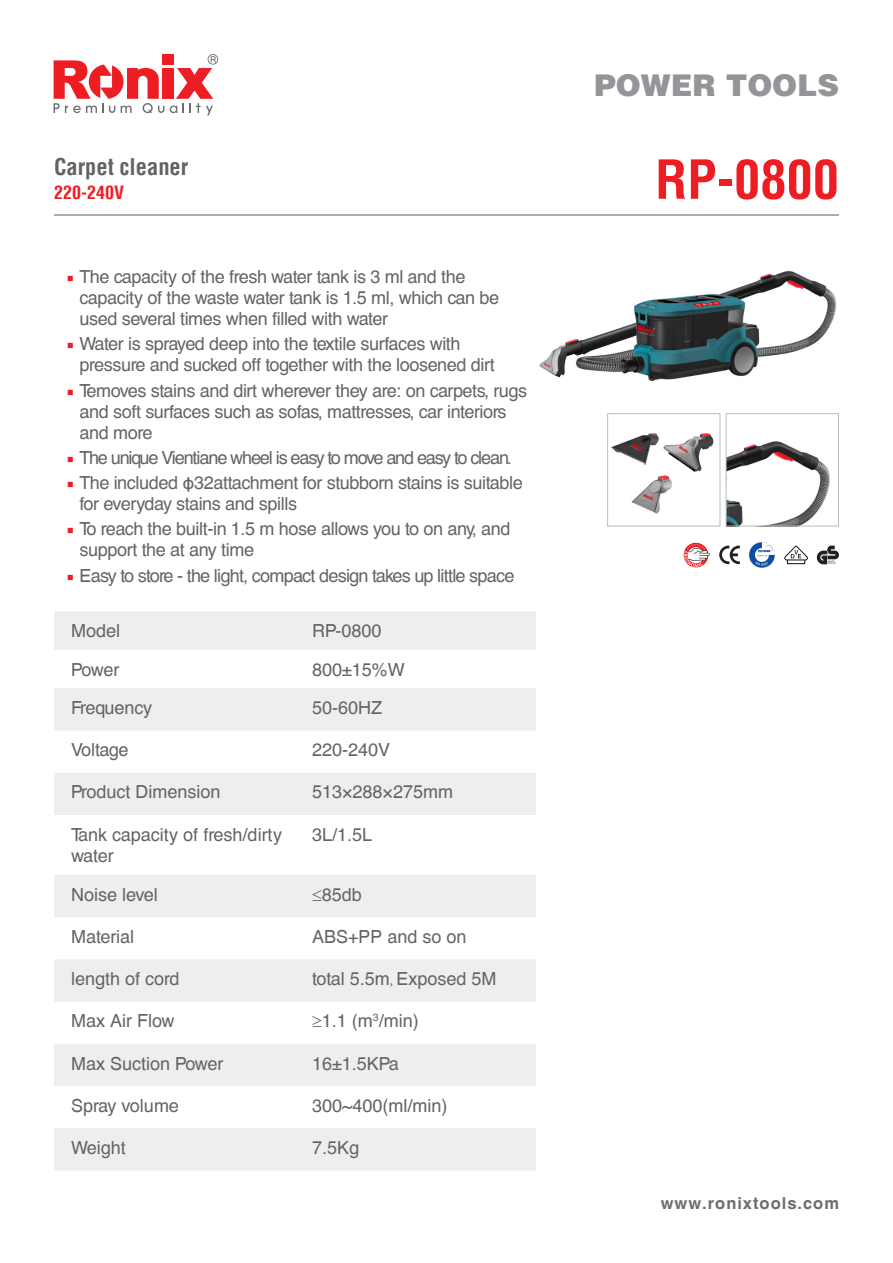
<style>
.page{position:relative;width:893px;height:1263px;background:#fff}
.page>*{position:absolute;margin:0;border:0;box-sizing:border-box;transform-origin:0 0}
.t1{font:700 condensed 52.5px "Helvetica LT";color:#ee1d23}
.t2{font:900 30px "Helvetica LT";color:#939598}
.t3{font:700 condensed 22.5px "Helvetica LT";color:#636366}
.t4{font:18px/21px "Helvetica CE";letter-spacing:-.02em;color:#636366}
.t5{font:18px/21.6px "Helvetica CE";color:#636366}
.t6{font:18px "Helvetica CE";letter-spacing:-.04em;color:#636366}
.t7{font:18px "Helvetica CE";letter-spacing:-.06em;color:#636366}
.t8{font:700 condensed 18px "Helvetica LT";color:#ee1d23}
.t9{font:700 16.5px "Helvetica CE";letter-spacing:.06em;color:#6c6d70}
.s1{font-family:"Minion Pro";color:#ee1d23}
.s2{font-family:"Bahnschrift"}
.s3{font-family:"Adobe Arabic"}
</style>
<div class="page">
<svg style="left:170px;top:54px;width:48px;height:61px"></svg>
<div style="left:162px;top:68px;width:11px;height:31px;background:#ee1d23"></div>
<svg style="left:54px;top:60px;width:110px;height:53px"></svg>
<div style="left:162px;top:54px;width:11px;height:11px;background:#ee1d23"></div>
<svg style="left:54px;top:612px;width:482px;height:558px;fill:#eeeeef"></svg>
<hr style="left:54px;top:214px;width:785px;height:2px;background:#6c6d70">
<img style="left:539px;top:271px;width:297px;height:110px">
<img style="left:611px;top:433px;width:103px;height:81px">
<div style="left:607px;top:413px;width:113px;height:113px;border:1px solid #bcbdc0"></div>
<img style="left:728px;top:441px;width:102px;height:83px">
<div style="left:726px;top:413px;width:113px;height:113px;border:1px solid #bcbdc0"></div>
<svg style="left:749px;top:542px;width:26px;height:26px"></svg>
<svg style="left:719px;top:546px;width:21px;height:18px"></svg>
<svg style="left:683px;top:542px;width:27px;height:26px"></svg>
<svg style="left:817px;top:546px;width:22px;height:18px"></svg>
<svg style="left:784px;top:546px;width:24px;height:18px"></svg>
<p class="t3" style="left:54px;top:152px;width:136px">Carpet cleaner</p>
<p class="t8" style="left:54px;top:181px;width:72px">220-240V</p>
<p class="t4" style="left:80px;top:266px;width:421px;text-indent:-13px"><span class="s1">■</span> The capacity of the fresh water tank is 3 ml and the capacity of the waste water tank is 1.5 ml, which can be used several times when filled with water</p>
<p class="t4" style="left:80px;top:334px;width:417px;text-indent:-13px"><span class="s1">■</span> Water is sprayed deep into the textile surfaces with pressure and sucked off together with the loosened dirt</p>
<p class="t4" style="left:80px;top:380px;width:449px;text-indent:-13px"><span class="s1">■</span> Temoves stains and dirt wherever they are: on carpets, rugs and soft surfaces such as sofas, mattresses, car interiors and more</p>
<p class="t7" style="left:67px;top:447px;width:447px"><span class="s1">■</span> The unique Vientiane wheel is easy to move and easy to clean.</p>
<p class="t4" style="left:80px;top:472px;width:445px;text-indent:-13px"><span class="s1">■</span> The included <span class="s2">φ</span>32attachment for stubborn stains is suitable for everyday stains and spills</p>
<p class="t4" style="left:80px;top:519px;width:432px;text-indent:-13px"><span class="s1">■</span> To reach the built-in 1.5 m hose allows you to on any, and support the at any time</p>
<p class="t6" style="left:67px;top:565px;width:449px"><span class="s1">■</span> Easy to store - the light, compact design takes up little space</p>
<p class="t4" style="left:71px;top:620px;width:51px">Model</p>
<p class="t4" style="left:312px;top:620px;width:71px">RP-0800</p>
<p class="t4" style="left:71px;top:659px;width:50px">Power</p>
<p class="t4" style="left:312px;top:659px;width:94px">800±15%W</p>
<p class="t4" style="left:71px;top:697px;width:83px">Frequency</p>
<p class="t4" style="left:312px;top:697px;width:72px">50-60HZ</p>
<p class="t4" style="left:71px;top:739px;width:59px">Voltage</p>
<p class="t4" style="left:312px;top:739px;width:80px">220-240V</p>
<p class="t5" style="left:71px;top:781px;width:151px">Product Dimension</p>
<p class="t5" style="left:312px;top:781px;width:143px">513×288×275mm</p>
<p class="t5" style="left:71px;top:824px;width:213px">Tank capacity of fresh/dirty water</p>
<p class="t4" style="left:312px;top:824px;width:62px">3L/1.5L</p>
<p class="t5" style="left:71px;top:884px;width:88px">Noise level</p>
<p class="t4" style="left:312px;top:884px;width:51px">≤85db</p>
<p class="t5" style="left:71px;top:926px;width:65px">Material</p>
<p class="t5" style="left:312px;top:926px;width:156px">ABS+PP and so on</p>
<p class="t5" style="left:71px;top:968px;width:110px">length of cord</p>
<p class="t5" style="left:312px;top:968px;width:186px">total 5.5m<span class="s3">,</span> Exposed 5M</p>
<p class="t5" style="left:71px;top:1010px;width:105px">Max Air Flow</p>
<p class="t4" style="left:312px;top:1011px;width:108px">≥1.1 (m<sup>3</sup>/min)</p>
<p class="t5" style="left:71px;top:1052px;width:154px">Max Suction Power</p>
<p class="t4" style="left:312px;top:1053px;width:88px">16±1.5KPa</p>
<p class="t5" style="left:71px;top:1095px;width:109px">Spray volume</p>
<p class="t5" style="left:312px;top:1095px;width:137px">300~400(ml/min)</p>
<p class="t4" style="left:71px;top:1137px;width:56px">Weight</p>
<p class="t4" style="left:312px;top:1137px;width:49px">7.5Kg</p>
<h2 class="t2" style="left:594px;top:65px;width:246px">POWER TOOLS</h2>
<p class="t1" style="left:655px;top:147px;width:185px">RP-0800</p>
<p class="t9" style="left:661px;top:1193px;width:180px">www.ronixtools.com</p>
</div>
